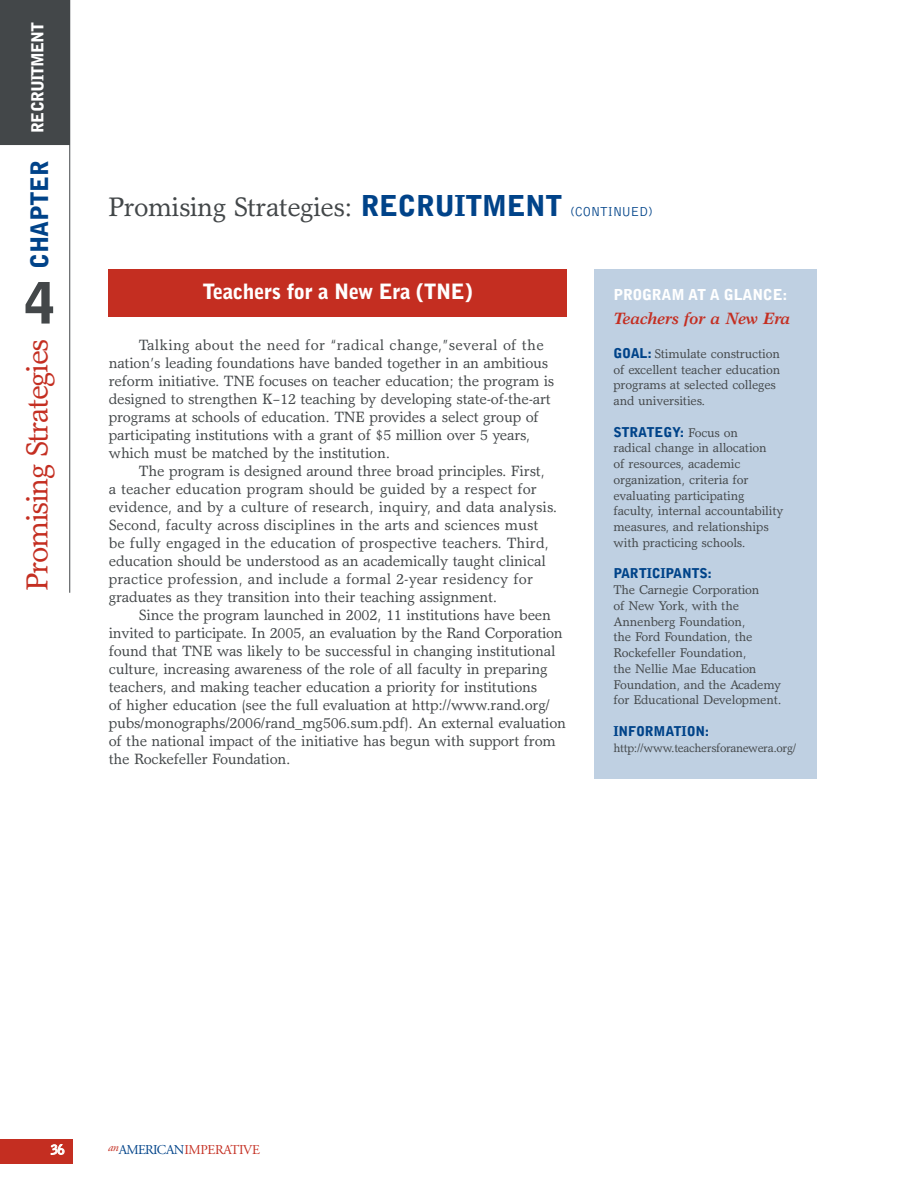
<style>
.page{position:relative;width:918px;height:1188px;background:#fff}
.page>*{position:absolute;margin:0;border:0;box-sizing:border-box;transform-origin:0 0}
.t1{font:900 56.55px "Bell Gothic";color:#434749}
.t2{font:30.45px "Garth Graphic";letter-spacing:-.05em;color:#c42e21}
.t3{font:27px "Garth Graphic";letter-spacing:-.02em;color:#434749}
.t4{font:900 24px "Bell Gothic";letter-spacing:-.02em;color:#004389}
.t5{font:900 21px "Bell Gothic";letter-spacing:-.02em;color:#fff}
.t6{font:italic 700 16.5px "Garth Graphic";letter-spacing:-.035em;color:#c42e21}
.t7{font:900 16.5px "Bell Gothic";letter-spacing:-.055em;color:#fff}
.t8{font:15px/18px "Garth Graphic";letter-spacing:-.015em;color:#434749}
.t9{font:900 15px "Bell Gothic";letter-spacing:-.015em;color:#fff}
.t10{font:900 13.5px "Bell Gothic";letter-spacing:-.015em;color:#004389}
.t11{font:13.5px "Adobe Garamond";letter-spacing:-.035em;color:#c42e21}
.t12{font:12.75px/15.8px "Garth Graphic";letter-spacing:-.015em;color:#434749}
.t13{font:700 12.75px "Bell Gothic";color:#fff}
.t14{font:12px "Garth Graphic";letter-spacing:-.03em;color:#434749}
.s1{font-family:"Bell Gothic";font-weight:900;font-size:28.65px;color:#004389}
.s2{font-family:"Bell Gothic";font-weight:300;font-size:13.5px;color:#004389}
.s3{font-family:"Bell Gothic";font-weight:900;font-size:13.5px;color:#004389}
.s4{font-family:"Garth Graphic";font-weight:400;font-size:12.75px;color:#434749}
.s5{color:#004389}
</style>
<div class="page">
<div style="left:0;top:1139px;width:72px;height:25px;background:#c42e21"></div>
<hr style="left:69px;top:0;width:1px;height:593px;background:#434749">
<div style="left:0;top:0;width:70px;height:145px;background:#434749"></div>
<div style="left:594px;top:269px;width:223px;height:510px;background:#bfd0e2"></div>
<div style="left:108px;top:269px;width:459px;height:48px;background:#c42e21"></div>
<p class="t7" style="left:31px;top:133px;width:112px;rotate:-90deg">RECRUITMENT</p>
<h3 class="t4" style="left:31px;top:269px;width:110px;rotate:-90deg">CHAPTER</h3>
<h1 class="t1" style="left:24px;top:282px;width:33px">4</h1>
<h2 class="t2" style="left:26px;top:591px;width:254px;rotate:-90deg">Promising Strategies</h2>
<h3 class="t3" style="left:108px;top:197px;width:547px">Promising Strategies: <span class="s1">RECRUITMENT</span> <span class="s2">(CONTINUED)</span></h3>
<h3 class="t5" style="left:203px;top:284px;width:272px">Teachers for a New Era (TNE)</h3>
<p class="t8" style="left:109px;top:337px;width:447px;text-indent:30px">Talking about the need for “radical change,”several of the nation’s leading foundations have banded together in an ambitious reform initiative. TNE focuses on teacher education; the program is designed to strengthen K–12 teaching by developing state-of-the-art programs at schools of education. TNE provides a select group of participating institutions with a grant of $5 million over 5 years, which must be matched by the institution.</p>
<p class="t8" style="left:109px;top:463px;width:450px;text-indent:30px">The program is designed around three broad principles. First,<br>a teacher education program should be guided by a respect for evidence, and by a culture of research, inquiry, and data analysis.<br>Second, faculty across disciplines in the arts and sciences must be fully engaged in the education of prospective teachers. Third, education should be understood as an academically taught clinical practice profession, and include a formal 2-year residency for graduates as they transition into their teaching assignment.</p>
<p class="t8" style="left:109px;top:607px;width:459px;text-indent:30px">Since the program launched in 2002, 11 institutions have been invited to participate. In 2005, an evaluation by the Rand Corporation found that TNE was likely to be successful in changing institutional culture, increasing awareness of the role of all faculty in preparing teachers, and making teacher education a priority for institutions<br>of higher education (see the full evaluation at http://www.rand.org/ pubs/monographs/2006/rand_mg506.sum.pdf). An external evaluation of the national impact of the initiative has begun with support from the Rockefeller Foundation.</p>
<p class="t9" style="left:614px;top:289px;width:175px">PROGRAM AT A GLANCE:</p>
<p class="t6" style="left:614px;top:312px;width:178px">Teachers for a New Era</p>
<p class="t12" style="left:614px;top:347px;width:168px"><span class="s3">GOAL:</span> Stimulate construction of excellent teacher education programs at selected colleges and universities.</p>
<p class="t10" style="left:614px;top:427px;width:126px">STRATEGY: <span class="s4">Focus on</span></p>
<p class="t12" style="left:613px;top:442px;width:172px">radical change in allocation<br>of resources, academic organization, criteria for evaluating participating faculty, internal accountability measures, and relationships with practicing schools.</p>
<p class="t10" style="left:614px;top:569px;width:100px">PARTICIPANTS:</p>
<p class="t12" style="left:614px;top:583px;width:170px">The Carnegie Corporation<br>of New York, with the<br>Annenberg Foundation,<br>the Ford Foundation, the<br>Rockefeller Foundation,<br>the Nellie Mae Education<br>Foundation, and the Academy for Educational Development.</p>
<p class="t10" style="left:614px;top:726px;width:97px">INFORMATION:</p>
<p class="t14" style="left:614px;top:743px;width:184px">http://www.teachersforanewera.org/</p>
<p class="t13" style="left:51px;top:1145px;width:15px">36</p>
<p class="t11" style="left:108px;top:1144px;width:153px"><sup>an</sup><span class="s5">AMERICAN</span>IMPERATIVE</p>
</div>
